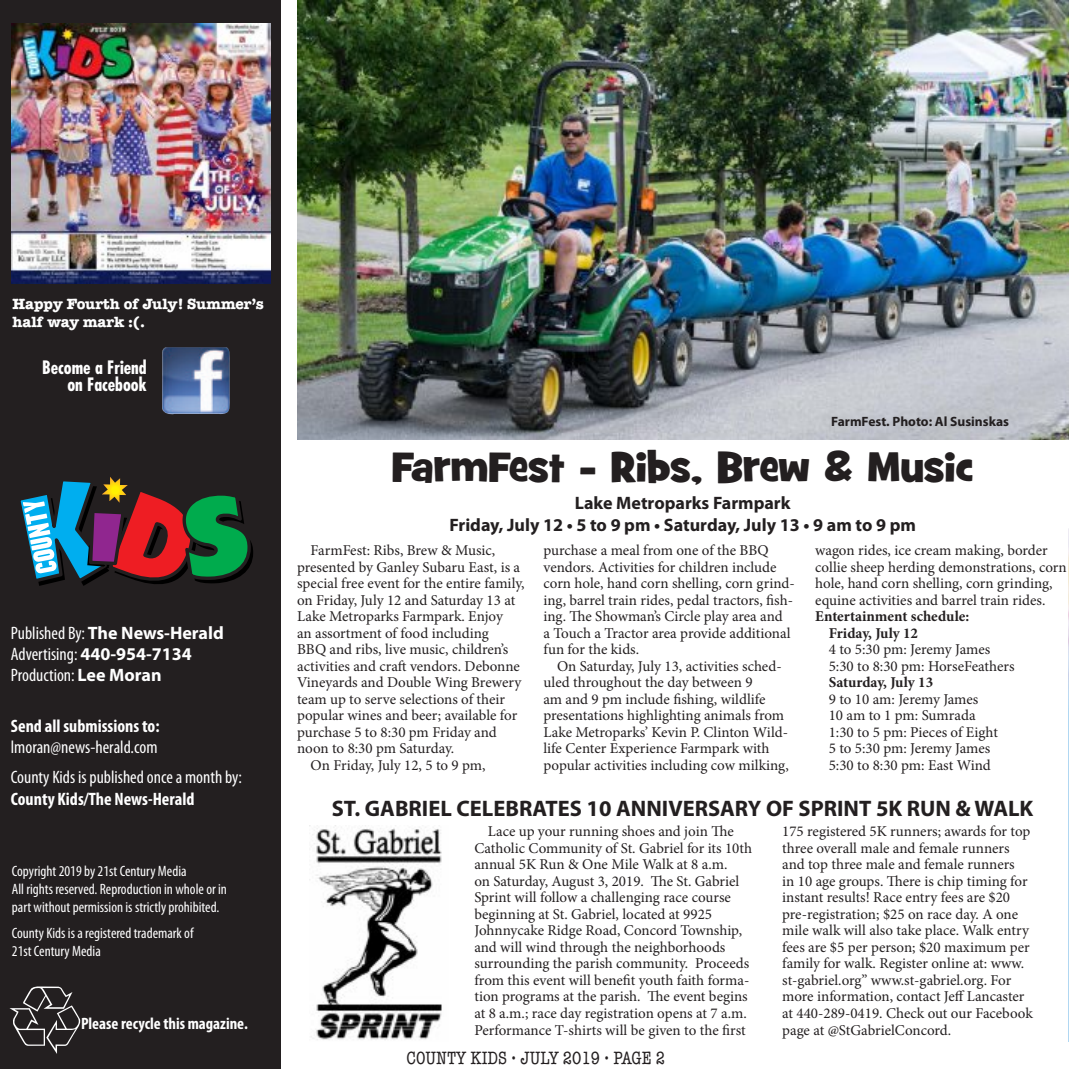
<style>
.page{position:relative;width:1069px;height:1069px;background:#fff}
.page>*{position:absolute;margin:0;border:0;box-sizing:border-box;transform-origin:0 0}
.t1{font:42px "Grilled Cheese BTN";color:#231f20}
.t2{font:700 22.5px "Myriad Pro";color:#231f20}
.t3{font:condensed 18px/21px "Myriad Pro";color:#fff}
.t4{font:700 18px/21.6px "Myriad Pro";color:#231f20;text-align:center}
.t5{font:700 condensed 18px "Myriad Pro";color:#fff}
.t6{font:condensed 18px "American Typewriter";color:#231f20}
.t7{font:700 condensed 18px/16.5px "Futura";color:#fff;text-align:right}
.t8{font:700 condensed 16.5px "Myriad Pro";color:#fff}
.t9{font:15px/16.5px "Minion Pro";color:#231f20}
.t10{font:condensed 15px/18px "Myriad Pro";color:#fff}
.t11{font:700 15px/16.5px "Minion Pro";color:#231f20}
.t12{font:700 15px/18px "American Typewriter";color:#fff}
.t13{font:700 13.5px "Myriad Pro";color:#231f20}
.s1{font-weight:700;font-stretch:normal}
</style>
<div class="page">
<div style="left:0;top:0;width:280px;height:1068px;background:#231f20"></div>
<svg style="left:20px;top:477px;width:233px;height:109px"></svg>
<svg style="left:9px;top:986px;width:72px;height:67px"></svg>
<img style="left:162px;top:347px;width:68px;height:68px">
<img style="left:12px;top:24px;width:259px;height:259px">
<svg style="left:1068px;top:528px;width:1px;height:513px"></svg>
<img style="left:297px;top:1px;width:771px;height:438px">
<img style="left:311px;top:825px;width:131px;height:215px">
<p class="t12" style="left:13px;top:294px;width:253px">Happy Fourth of July! Summer’s half way mark :(.</p>
<p class="t7" style="left:42px;top:359px;width:106px">Become a Friend on Facebook</p>
<p class="t3" style="left:11px;top:624px;width:214px">Published By: <span class="s1">The News-Herald<br></span>Advertising: <span class="s1">440-954-7134<br></span>Production: <span class="s1">Lee Moran</span></p>
<p class="t5" style="left:11px;top:719px;width:150px">Send all submissions to:</p>
<p class="t3" style="left:11px;top:733px;width:232px;line-height:30px">lmoran@news-herald.com<br>County Kids is published once a month by:</p>
<p class="t5" style="left:11px;top:791px;width:185px">County Kids/The News-Herald</p>
<p class="t10" style="left:12px;top:863px;width:216px">Copyright 2019 by 21st Century Media<br>All rights reserved. Reproduction in whole or in part without permission is strictly prohibited.</p>
<p class="t10" style="left:12px;top:925px;width:183px">County Kids is a registered trademark of<br>21st Century Media</p>
<p class="t8" style="left:81px;top:1016px;width:168px">Please recycle this magazine.</p>
<p class="t13" style="left:830px;top:413px;width:179px">FarmFest. Photo: Al Susinskas</p>
<h1 class="t1" style="left:392px;top:441px;width:582px">FarmFest - Ribs, Brew &amp; Music</h1>
<p class="t4" style="left:449px;top:492px;width:468px">Lake Metroparks Farmpark<br>Friday, July 12 • 5 to 9 pm • Saturday, July 13 • 9 am to 9 pm</p>
<p class="t9" style="left:543px;top:543px;width:253px">purchase a meal from one of the BBQ vendors. Activities for children include corn hole, hand corn shelling, corn grind&shy;ing, barrel train rides, pedal tractors, fish&shy;ing. The Showman’s Circle play area and<br>a Touch a Tractor area provide additional fun for the kids.</p>
<p class="t9" style="left:543px;top:659px;width:247px;text-indent:14px">On Saturday, July 13, activities sched&shy;uled throughout the day between 9<br>am and 9 pm include fishing, wildlife presentations highlighting animals from Lake Metroparks’ Kevin P. Clinton Wild&shy;life Center Experience Farmpark with popular activities including cow milking,</p>
<p class="t9" style="left:310px;top:543px;width:186px">FarmFest: Ribs, Brew &amp; Music,</p>
<p class="t9" style="left:297px;top:560px;width:224px">presented by Ganley Subaru East, is a</p>
<p class="t9" style="left:297px;top:576px;width:229px">special free event for the entire family,</p>
<p class="t9" style="left:297px;top:593px;width:219px">on Friday, July 12 and Saturday 13 at</p>
<p class="t9" style="left:297px;top:609px;width:207px">Lake Metroparks Farmpark. Enjoy</p>
<p class="t9" style="left:297px;top:626px;width:193px">an assortment of food including</p>
<p class="t9" style="left:297px;top:642px;width:213px">BBQ and ribs, live music, children’s</p>
<p class="t9" style="left:297px;top:659px;width:224px">activities and craft vendors. Debonne</p>
<p class="t9" style="left:297px;top:675px;width:226px">Vineyards and Double Wing Brewery</p>
<p class="t9" style="left:297px;top:692px;width:209px">team up to serve selections of their</p>
<p class="t9" style="left:297px;top:708px;width:222px">popular wines and beer; available for</p>
<p class="t9" style="left:297px;top:725px;width:201px">purchase 5 to 8:30 pm Friday and</p>
<p class="t9" style="left:297px;top:741px;width:159px">noon to 8:30 pm Saturday.</p>
<p class="t9" style="left:310px;top:758px;width:176px">On Friday, July 12, 5 to 9 pm,</p>
<p class="t9" style="left:815px;top:543px;width:253px">wagon rides, ice cream making, border collie sheep herding demonstrations, corn hole, hand corn shelling, corn grinding, equine activities and barrel train rides.</p>
<p class="t11" style="left:828px;top:609px;width:142px;text-indent:-14px">Entertainment schedule:<br>Friday, July 12</p>
<p class="t9" style="left:828px;top:642px;width:187px">4 to 5:30 pm: Jeremy James<br>5:30 to 8:30 pm: HorseFeathers</p>
<p class="t11" style="left:828px;top:675px;width:106px">Saturday, July 13</p>
<p class="t9" style="left:828px;top:692px;width:171px">9 to 10 am: Jeremy James<br>10 am to 1 pm: Sumrada<br>1:30 to 5 pm: Pieces of Eight<br>5 to 5:30 pm: Jeremy James<br>5:30 to 8:30 pm: East Wind</p>
<h2 class="t2" style="left:332px;top:794px;width:703px">ST. GABRIEL CELEBRATES 10 ANNIVERSARY OF SPRINT 5K RUN &amp; WALK</h2>
<p class="t9" style="left:782px;top:824px;width:252px">175 registered 5K runners; awards for top three overall male and female runners and top three male and female runners<br>in 10 age groups. There is chip timing for instant results! Race entry fees are $20 pre-registration; $25 on race day. A one mile walk will also take place. Walk entry fees are $5 per person; $20 maximum per family for walk. Register online at: www. st-gabriel.org” www.st-gabriel.org. For more information, contact Jeff Lancaster at 440-289-0419. Check out our Facebook page at @StGabrielConcord.</p>
<p class="t9" style="left:474px;top:824px;width:279px;text-indent:14px">Lace up your running shoes and join The Catholic Community of St. Gabriel for its 10th annual 5K Run &amp; One Mile Walk at 8 a.m.<br>on Saturday, August 3, 2019. The St. Gabriel Sprint will follow a challenging race course beginning at St. Gabriel, located at 9925<br>Johnnycake Ridge Road, Concord Township, and will wind through the neighborhoods surrounding the parish community. Proceeds from this event will benefit youth faith forma&shy;tion programs at the parish. The event begins at 8 a.m.; race day registration opens at 7 a.m.<br>Performance T-shirts will be given to the first</p>
<p class="t6" style="left:406px;top:1050px;width:260px">COUNTY KIDS • JUlY 2019 • PAGE 2</p>
</div>
